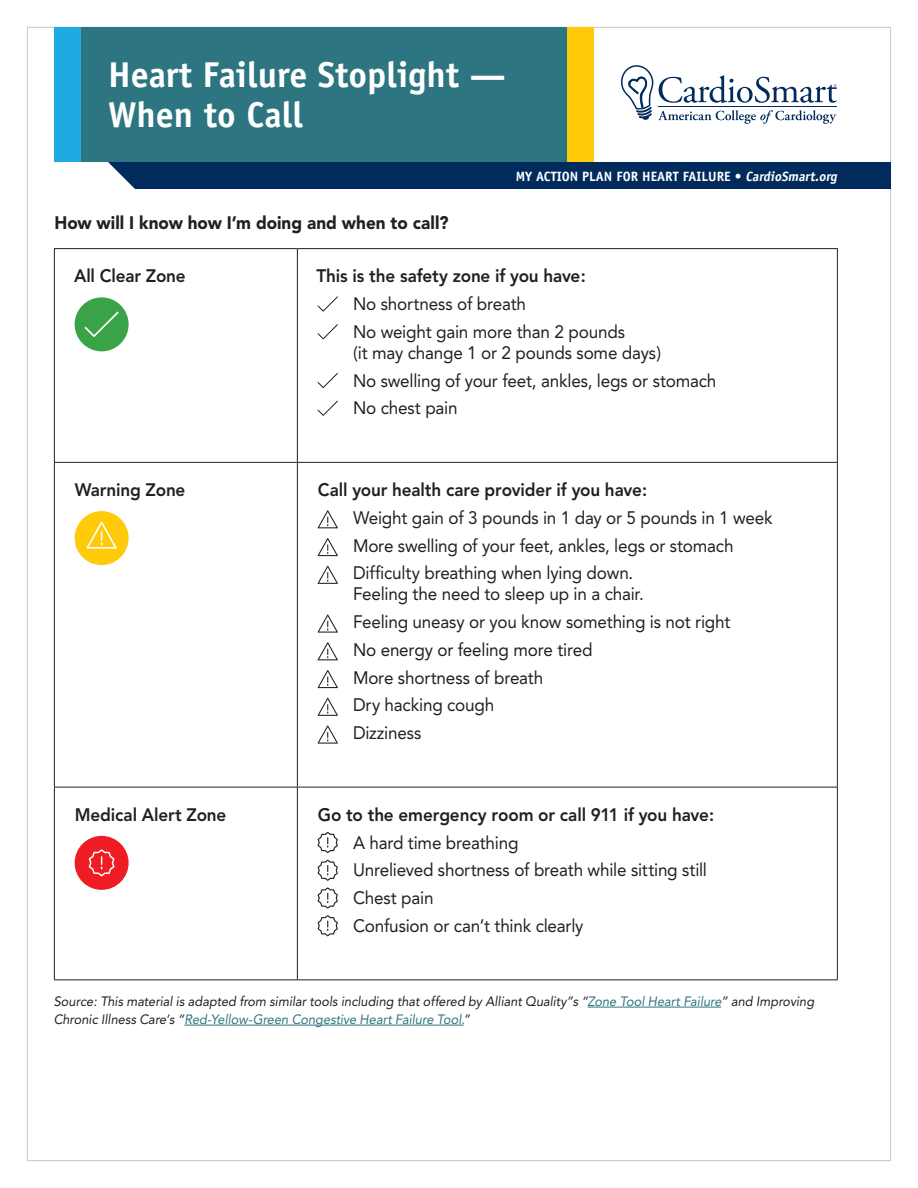
<style>
.page{position:relative;width:918px;height:1188px;background:#fff}
.page>*{position:absolute;margin:0;border:0;box-sizing:border-box;transform-origin:0 0}
.Heading_-_White{font:700 36px/40.5px "Officina Sans";color:#fff}
.Text_-_Less_space_be{font:18px/21px "Avenir";letter-spacing:-.01em;color:#231f20;scale:.95 1}
.Text{font:800 18px "Avenir";letter-spacing:-.01em;color:#231f20;scale:.95 1}
.Subhead_02{font:900 18px "Avenir";color:#231f20;scale:.95 1}
.Footnote___Source{font:italic 13.5px/18px "Avenir";color:#231f20;scale:.95 1}
.Folio_02_-_CAPs{font:700 13.5px "Officina Sans";color:#fff}
.s1{font-style:italic}
.s2{color:#2d7681}
</style>
<div class="page">
<hr style="left:588px;top:1007px;width:133px;height:1px;background:#2d7681">
<hr style="left:184px;top:1025px;width:280px;height:1px;background:#2d7681">
<hr style="left:54px;top:248px;width:243px;height:1px;background:#231f20">
<hr style="left:54px;top:249px;width:1px;height:213px;background:#231f20">
<hr style="left:297px;top:248px;width:541px;height:1px;background:#231f20">
<hr style="left:297px;top:249px;width:1px;height:213px;background:#231f20">
<hr style="left:837px;top:249px;width:1px;height:213px;background:#231f20">
<hr style="left:54px;top:462px;width:243px;height:1px;background:#231f20">
<hr style="left:54px;top:463px;width:1px;height:324px;background:#231f20">
<hr style="left:297px;top:462px;width:541px;height:1px;background:#231f20">
<hr style="left:297px;top:463px;width:1px;height:324px;background:#231f20">
<hr style="left:837px;top:463px;width:1px;height:324px;background:#231f20">
<hr style="left:54px;top:787px;width:243px;height:1px;background:#231f20">
<hr style="left:54px;top:787px;width:1px;height:192px;background:#231f20">
<hr style="left:297px;top:787px;width:541px;height:1px;background:#231f20">
<hr style="left:297px;top:787px;width:1px;height:192px;background:#231f20">
<hr style="left:837px;top:787px;width:1px;height:192px;background:#231f20">
<hr style="left:54px;top:979px;width:243px;height:1px;background:#231f20">
<hr style="left:297px;top:979px;width:541px;height:1px;background:#231f20">
<div style="left:75px;top:297px;width:54px;height:54px;background:#3ba347;border-radius:50%"></div>
<svg style="left:85px;top:312px;width:33px;height:25px"></svg>
<svg style="left:318px;top:296px;width:20px;height:16px"></svg>
<svg style="left:318px;top:324px;width:20px;height:15px"></svg>
<svg style="left:318px;top:373px;width:20px;height:15px"></svg>
<svg style="left:318px;top:401px;width:20px;height:15px"></svg>
<div style="left:75px;top:511px;width:54px;height:54px;background:#feca0a;border-radius:50%"></div>
<svg style="left:87px;top:522px;width:30px;height:27px"></svg>
<svg style="left:318px;top:510px;width:20px;height:18px"></svg>
<svg style="left:318px;top:538px;width:20px;height:18px"></svg>
<svg style="left:318px;top:566px;width:20px;height:18px"></svg>
<svg style="left:318px;top:615px;width:20px;height:18px"></svg>
<svg style="left:318px;top:642px;width:20px;height:18px"></svg>
<svg style="left:318px;top:670px;width:20px;height:18px"></svg>
<svg style="left:318px;top:698px;width:20px;height:18px"></svg>
<svg style="left:318px;top:726px;width:20px;height:18px"></svg>
<div style="left:75px;top:836px;width:54px;height:54px;background:#ee1d23;border-radius:50%"></div>
<svg style="left:89px;top:849px;width:26px;height:27px"></svg>
<svg style="left:318px;top:832px;width:20px;height:21px"></svg>
<svg style="left:318px;top:860px;width:20px;height:21px"></svg>
<svg style="left:318px;top:887px;width:20px;height:22px"></svg>
<svg style="left:318px;top:915px;width:20px;height:21px"></svg>
<div style="left:81px;top:27px;width:486px;height:135px;background:#2d7681"></div>
<div style="left:54px;top:27px;width:27px;height:135px;background:#1eaae2"></div>
<div style="left:567px;top:27px;width:27px;height:135px;background:#feca0a"></div>
<svg style="left:621px;top:65px;width:216px;height:59px"></svg>
<hr style="left:658px;top:107px;width:179px;height:1px;background:#002b5c">
<svg style="left:108px;top:162px;width:27px;height:27px"></svg>
<div style="left:135px;top:162px;width:756px;height:27px;background:#002b5c"></div>
<p class="Heading_-_White" style="left:108px;top:54px;width:399px">Heart Failure Stoplight —<br>When to Call</p>
<p class="Folio_02_-_CAPs" style="left:516px;top:168px;width:325px">MY ACTION PLAN FOR HEART FAILURE • <span class="s1">CardioSmart.org</span></p>
<p class="Subhead_02" style="left:54px;top:212px;width:417px">How will I know how I’m doing and when to call?</p>
<p class="Text" style="left:74px;top:265px;width:119px">All Clear Zone</p>
<p class="Text" style="left:316px;top:265px;width:285px">This is the safety zone if you have:</p>
<p class="Text_-_Less_space_be" style="left:353px;top:294px;width:184px">No shortness of breath</p>
<p class="Text_-_Less_space_be" style="left:353px;top:321px;width:326px">No weight gain more than 2 pounds<br>(it may change 1 or 2 pounds some days)</p>
<p class="Text_-_Less_space_be" style="left:353px;top:370px;width:384px">No swelling of your feet, ankles, legs or stomach</p>
<p class="Text_-_Less_space_be" style="left:353px;top:398px;width:112px">No chest pain</p>
<p class="Text" style="left:75px;top:479px;width:118px">Warning Zone</p>
<p class="Text" style="left:318px;top:479px;width:348px">Call your health care provider if you have:</p>
<p class="Text_-_Less_space_be" style="left:353px;top:507px;width:443px">Weight gain of 3 pounds in 1 day or 5 pounds in 1 week</p>
<p class="Text_-_Less_space_be" style="left:353px;top:535px;width:402px">More swelling of your feet, ankles, legs or stomach</p>
<p class="Text_-_Less_space_be" style="left:353px;top:563px;width:308px">Difficulty breathing when lying down.<br>Feeling the need to sleep up in a chair.</p>
<p class="Text_-_Less_space_be" style="left:353px;top:612px;width:399px">Feeling uneasy or you know something is not right</p>
<p class="Text_-_Less_space_be" style="left:353px;top:639px;width:254px">No energy or feeling more tired</p>
<p class="Text_-_Less_space_be" style="left:353px;top:667px;width:202px">More shortness of breath</p>
<p class="Text_-_Less_space_be" style="left:353px;top:695px;width:150px">Dry hacking cough</p>
<p class="Text_-_Less_space_be" style="left:353px;top:723px;width:74px">Dizziness</p>
<p class="Text" style="left:75px;top:804px;width:161px">Medical Alert Zone</p>
<p class="Text" style="left:318px;top:804px;width:419px">Go to the emergency room or call 911 if you have:</p>
<p class="Text_-_Less_space_be" style="left:353px;top:832px;width:176px">A hard time breathing</p>
<p class="Text_-_Less_space_be" style="left:353px;top:860px;width:374px">Unrelieved shortness of breath while sitting still</p>
<p class="Text_-_Less_space_be" style="left:353px;top:888px;width:86px">Chest pain</p>
<p class="Text_-_Less_space_be" style="left:353px;top:915px;width:244px">Confusion or can’t think clearly</p>
<p class="Footnote___Source" style="left:54px;top:992px;width:802px">Source: This material is adapted from similar tools including that offered by Alliant Quality”s “<span class="s2">Zone Tool Heart Failure</span>” and Improving<br>Chronic Illness Care’s “<span class="s2">Red-Yellow-Green Congestive Heart Failure Tool.</span>”</p>
</div>
